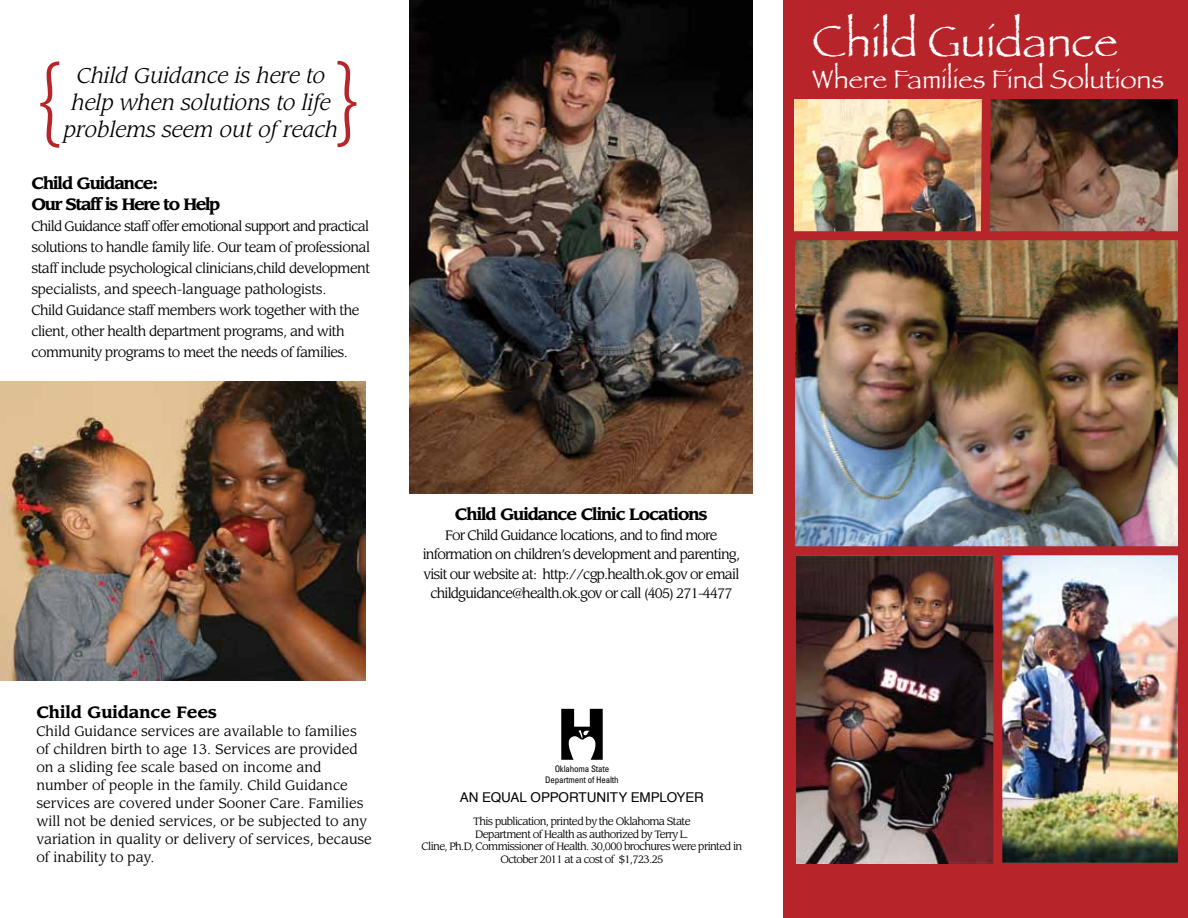
<style>
.page{position:relative;width:1188px;height:918px;background:#fff}
.page>*{position:absolute;margin:0;border:0;box-sizing:border-box;transform-origin:0 0}
.t1{font:108px "Myriad MM 215 300";color:#b72429}
.t2{font:45px "Papyrus";color:#fff}
.t3{font:27px "Papyrus";color:#fff}
.t4{font:italic 21px/27px "Leawood";color:#000;text-align:center}
.t5{font:700 16.2px/21px "Leawood";letter-spacing:-.08em;color:#000}
.t6{font:700 16.2px "Leawood";letter-spacing:-.06em;color:#000}
.t7{font:700 16.2px "Leawood";color:#000}
.t8{font:13.5px/21px "Leawood";letter-spacing:-.04em;color:#000}
.t9{font:13.5px/18px "Leawood";color:#000}
.t10{font:13.5px/19.5px "Leawood";letter-spacing:-.06em;color:#000;text-align:center}
.t11{font:13.5px "Helvetica";letter-spacing:-.005em;color:#000}
.t12{font:10.5px/12.6px "Leawood";letter-spacing:-.06em;color:#000;text-align:center}
.t13{font:condensed 9px/10.8px "Univers LT";letter-spacing:-.02em;color:#000;text-align:center}
</style>
<div class="page">
<div style="left:783px;top:0;width:405px;height:918px;background:#b72429"></div>
<img style="left:796px;top:555px;width:197px;height:309px">
<img style="left:0;top:381px;width:366px;height:300px">
<img style="left:795px;top:99px;width:181px;height:132px">
<img style="left:995px;top:99px;width:183px;height:132px">
<img style="left:795px;top:240px;width:383px;height:306px">
<img style="left:1002px;top:555px;width:176px;height:307px">
<img style="left:410px;top:0;width:343px;height:493px">
<svg style="left:976px;top:99px;width:19px;height:145px"></svg>
<svg style="left:561px;top:709px;width:42px;height:51px"></svg>
<h3 class="t4" style="left:64px;top:62px;width:276px">Child Guidance is here to help when solutions to life problems seem out of reach</h3>
<h1 class="t1" style="left:334px;top:47px;width:28px">}</h1>
<p class="t5" style="left:32px;top:173px;width:190px">Child Guidance:<br>Our Staff is Here to Help</p>
<p class="t8" style="left:32px;top:216px;width:340px">Child Guidance staff offer emotional support and practical solutions to handle family life. Our team of professional staff include psychological clinicians,child development specialists, and speech-language pathologists.<br>Child Guidance staff members work together with the client, other health department programs, and with community programs to meet the needs of families.</p>
<p class="t7" style="left:36px;top:703px;width:182px">Child Guidance Fees</p>
<p class="t9" style="left:36px;top:723px;width:337px">Child Guidance services are available to families of children birth to age 13. Services are provided on a sliding fee scale based on income and number of people in the family. Child Guidance services are covered under Sooner Care. Families will not be denied services, or be subjected to any variation in quality or delivery of services, because of inability to pay.</p>
<p class="t6" style="left:455px;top:505px;width:254px">Child Guidance Clinic Locations</p>
<p class="t10" style="left:423px;top:526px;width:319px">For Child Guidance locations, and to find more information on children’s development and parenting, visit our website at: http://cgp.health.ok.gov or email childguidance@health.ok.gov or call (405) 271-4477</p>
<p class="t13" style="left:545px;top:763px;width:75px">Oklahoma State<br>Department of Health</p>
<p class="t11" style="left:460px;top:787px;width:246px">AN EQUAL OPPORTUNITY EMPLOYER</p>
<p class="t12" style="left:422px;top:815px;width:322px">This publication, printed by the Oklahoma State<br>Department of Health as authorized by Terry L.<br>Cline, Ph.D, Commissioner of Health. 30,000 brochures were printed in October 2011 at a cost of $1,723.25</p>
<h2 class="t2" style="left:812px;top:14px;width:307px">Child Guidance</h2>
<h3 class="t3" style="left:812px;top:63px;width:353px">Where Families Find Solutions</h3>
</div>
